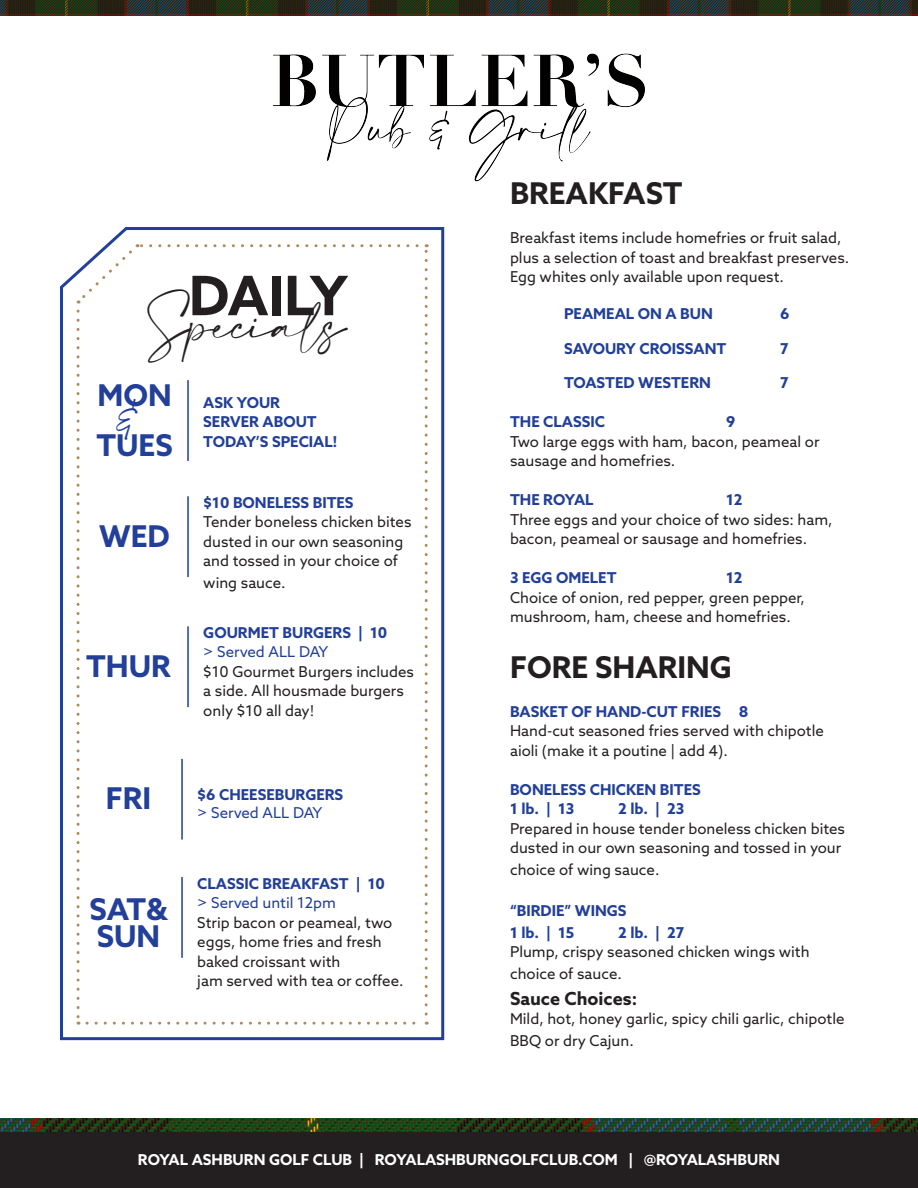
<style>
.page{position:relative;width:918px;height:1188px;background:#fff}
.page>*{position:absolute;margin:0;border:0;box-sizing:border-box;transform-origin:0 0}
.t1{font:700 54.45px "Azo Sans";letter-spacing:-.015em;color:#231f20}
.t2{font:37.2px "Amalfi Coast";color:#231f20}
.t3{font:33.75px "Amalfi Coast";color:#223f99}
.t4{font:700 30px "Azo Sans";color:#223f99}
.t5{font:700 30px "Azo Sans";color:#231f20}
.t6{font:700 18px "Azo Sans";color:#231f20}
.t7{font:15px/19.5px "Azo Sans";color:#231f20}
.t8{font:700 15px/21.6px "Azo Sans";color:#223f99}
.t9{font:700 15px "Azo Sans";color:#fff}
.t10{font:15px "Azo Sans";color:#223f99}
.s1{font-weight:700;color:#223f99}
</style>
<div class="page">
<svg style="left:60px;top:227px;width:385px;height:814px"></svg>
<svg style="left:77px;top:311px;width:3px;height:714px"></svg>
<svg style="left:87px;top:1022px;width:340px;height:3px"></svg>
<svg style="left:425px;top:244px;width:3px;height:770px"></svg>
<svg style="left:77px;top:244px;width:340px;height:60px"></svg>
<hr style="left:187px;top:380px;width:2px;height:81px;background:#223f99">
<hr style="left:187px;top:626px;width:2px;height:81px;background:#223f99">
<hr style="left:187px;top:496px;width:2px;height:81px;background:#223f99">
<hr style="left:181px;top:877px;width:2px;height:81px;background:#223f99">
<hr style="left:181px;top:759px;width:2px;height:81px;background:#223f99">
<img style="left:273px;top:53px;width:372px;height:129px">
<img style="left:0;top:0;width:918px;height:16px">
<img style="left:0;top:1118px;width:918px;height:14px">
<div style="left:0;top:1132px;width:918px;height:56px;background:#231f20"></div>
<p class="t1" style="left:189px;top:260px;width:160px">DAILY</p>
<p class="t2" style="left:147px;top:304px;width:201px">Specials</p>
<p class="t4" style="left:97px;top:376px;width:76px">MON</p>
<p class="t3" style="left:110px;top:399px;width:35px">&amp;</p>
<p class="t4" style="left:96px;top:425px;width:78px">TUES</p>
<p class="t4" style="left:99px;top:516px;width:72px">WED</p>
<p class="t4" style="left:86px;top:646px;width:86px">THUR</p>
<p class="t8" style="left:203px;top:391px;width:78px">ASK YOUR</p>
<p class="t8" style="left:203px;top:411px;width:115px">SERVER ABOUT</p>
<p class="t8" style="left:203px;top:430px;width:135px">TODAY’S SPECIAL!</p>
<p class="t7" style="left:203px;top:493px;width:210px"><span class="s1">$10 BONELESS BITES<br></span>Tender boneless chicken bites dusted in our own seasoning and tossed in your choice of</p>
<p class="t7" style="left:203px;top:573px;width:84px">wing sauce.</p>
<p class="t8" style="left:203px;top:622px;width:185px">GOURMET BURGERS | 10</p>
<p class="t10" style="left:203px;top:642px;width:127px">&gt; Served ALL DAY</p>
<p class="t7" style="left:203px;top:662px;width:212px">$10 Gourmet Burgers includes a side. All housmade burgers only $10 all day!</p>
<p class="t4" style="left:106px;top:779px;width:47px">FRI</p>
<p class="t4" style="left:89px;top:889px;width:80px">SAT&amp;</p>
<p class="t4" style="left:97px;top:916px;width:65px">SUN</p>
<p class="t8" style="left:197px;top:784px;width:147px">$6 CHEESEBURGERS</p>
<p class="t10" style="left:197px;top:803px;width:127px">&gt; Served ALL DAY</p>
<p class="t8" style="left:197px;top:872px;width:189px">CLASSIC BREAKFAST | 10</p>
<p class="t10" style="left:197px;top:893px;width:140px">&gt; Served until 12pm</p>
<p class="t7" style="left:197px;top:912px;width:196px">Strip bacon or peameal, two eggs, home fries and fresh baked croissant with</p>
<p class="t7" style="left:197px;top:971px;width:208px">jam served with tea or coffee.</p>
<p class="t5" style="left:510px;top:173px;width:174px">BREAKFAST</p>
<p class="t7" style="left:510px;top:228px;width:341px">Breakfast items include homefries or fruit salad, plus a selection of toast and breakfast preserves.<br>Egg whites only available upon request.</p>
<p class="t8" style="left:564px;top:303px;width:150px">PEAMEAL ON A BUN</p>
<p class="t8" style="left:780px;top:303px;width:11px">6</p>
<p class="t8" style="left:564px;top:337px;width:164px">SAVOURY CROISSANT</p>
<p class="t8" style="left:780px;top:337px;width:10px">7</p>
<p class="t8" style="left:564px;top:372px;width:148px">TOASTED WESTERN</p>
<p class="t8" style="left:780px;top:372px;width:10px">7</p>
<p class="t8" style="left:510px;top:411px;width:96px">THE CLASSIC</p>
<p class="t8" style="left:726px;top:411px;width:11px">9</p>
<p class="t7" style="left:510px;top:431px;width:311px">Two large eggs with ham, bacon, peameal or sausage and homefries.</p>
<p class="t8" style="left:510px;top:489px;width:85px">THE ROYAL</p>
<p class="t8" style="left:726px;top:489px;width:18px">12</p>
<p class="t7" style="left:510px;top:509px;width:324px">Three eggs and your choice of two sides: ham, bacon, peameal or sausage and homefries.</p>
<p class="t8" style="left:510px;top:567px;width:108px">3 EGG OMELET</p>
<p class="t8" style="left:726px;top:567px;width:18px">12</p>
<p class="t7" style="left:510px;top:587px;width:296px">Choice of onion, red pepper, green pepper, mushroom, ham, cheese and homefries.</p>
<p class="t5" style="left:510px;top:647px;width:223px">FORE SHARING</p>
<p class="t8" style="left:510px;top:700px;width:240px">BASKET OF HAND-CUT FRIES 8</p>
<p class="t7" style="left:510px;top:721px;width:315px">Hand-cut seasoned fries served with chipotle aioli (make it a poutine | add 4).</p>
<p class="t8" style="left:510px;top:778px;width:192px">BONELESS CHICKEN BITES</p>
<p class="t8" style="left:510px;top:798px;width:66px">1 lb. | 13</p>
<p class="t8" style="left:618px;top:798px;width:68px">2 lb. | 23</p>
<p class="t7" style="left:510px;top:818px;width:336px">Prepared in house tender boneless chicken bites dusted in our own seasoning and tossed in your</p>
<p class="t7" style="left:510px;top:860px;width:151px">choice of wing sauce.</p>
<p class="t8" style="left:510px;top:900px;width:118px">“BIRDIE” WINGS<br>1 lb. | 15</p>
<p class="t8" style="left:618px;top:921px;width:68px">2 lb. | 27</p>
<p class="t7" style="left:510px;top:941px;width:301px;line-height:21.6px">Plump, crispy seasoned chicken wings with choice of sauce.</p>
<p class="t6" style="left:510px;top:986px;width:129px">Sauce Choices:</p>
<p class="t7" style="left:510px;top:1008px;width:336px;line-height:21.6px">Mild, hot, honey garlic, spicy chili garlic, chipotle<br>BBQ or dry Cajun.</p>
<p class="t9" style="left:138px;top:1150px;width:644px">ROYAL ASHBURN GOLF CLUB | ROYALASHBURNGOLFCLUB.COM | @ROYALASHBURN</p>
</div>
